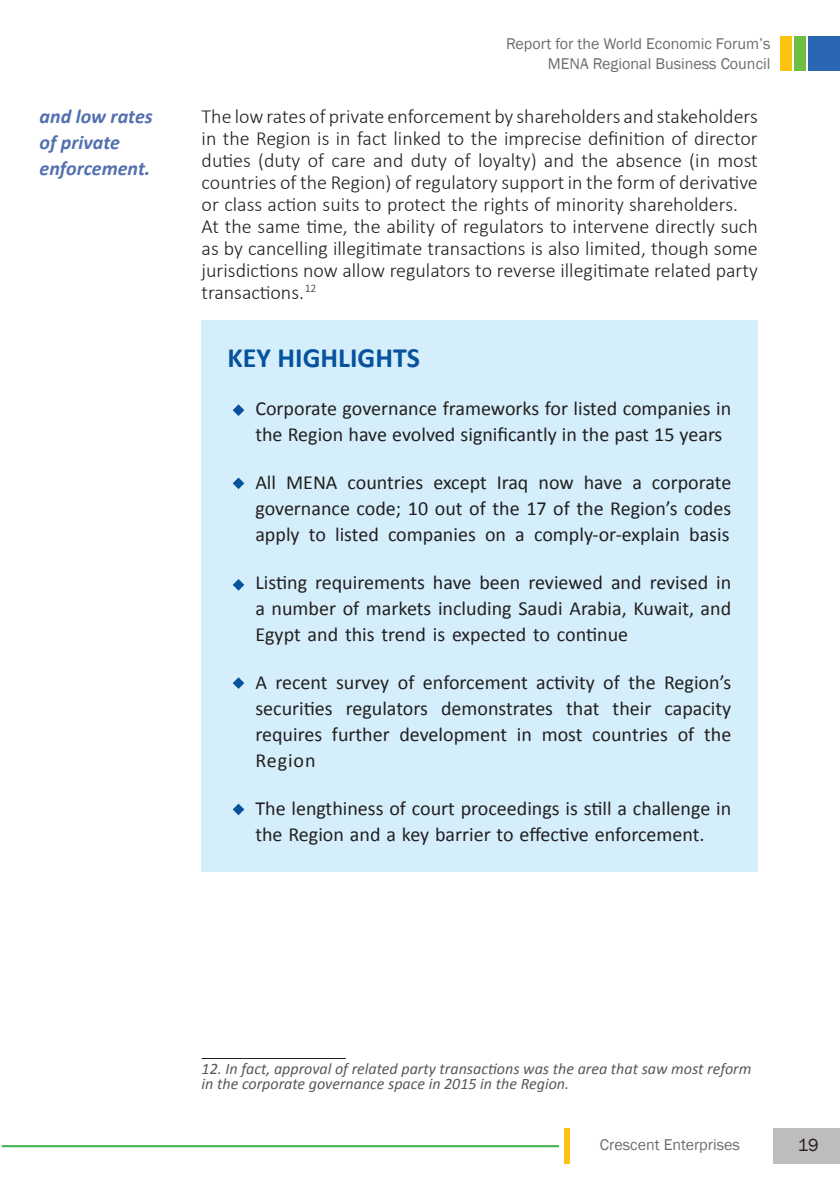
<style>
.page{position:relative;width:840px;height:1191px;background:#fff}
.page>*{position:absolute;margin:0;border:0;box-sizing:border-box;transform-origin:0 0}
.key_highlights{font:700 28px "Calibri";color:#07529c}
.Key_highlight_conten{font:20px/26px "Calibri";color:#231f20;text-align:justify}
.content{font:300 20px/22px "Calibri";color:#231f20;text-align:justify}
.sub_heading{font:italic 700 20px/26px "Calibri";color:#526faf}
.t1{font:18px "Franklin Gothic";color:#231f20}
.Footnote{font:italic 16px/15.2px "Calibri";color:#57585a}
.t2{font:16px/19.2px "Franklin Gothic";color:#6c6d70;text-align:right}
</style>
<div class="page">
<div style="left:772px;top:1128px;width:67px;height:36px;background:#bebcbd"></div>
<div style="left:563px;top:1128px;width:6px;height:36px;background:#fdc110"></div>
<div style="left:808px;top:37px;width:31px;height:34px;background:#2a67b2"></div>
<div style="left:780px;top:37px;width:11px;height:34px;background:#fdc110"></div>
<div style="left:794px;top:37px;width:11px;height:34px;background:#6fbe44"></div>
<hr style="left:2px;top:1145px;width:556px;height:2px;background:#40ae49">
<hr style="left:201px;top:1058px;width:144px;height:1px;background:#231f20">
<div style="left:201px;top:320px;width:556px;height:552px;background:#d4effb"></div>
<svg style="left:232px;top:404px;width:12px;height:12px"></svg>
<svg style="left:232px;top:477px;width:12px;height:12px"></svg>
<svg style="left:232px;top:579px;width:12px;height:11px"></svg>
<svg style="left:232px;top:677px;width:12px;height:12px"></svg>
<svg style="left:232px;top:803px;width:12px;height:12px"></svg>
<p class="sub_heading" style="left:40px;top:103px;width:115px">and low rates of private enforcement.</p>
<p class="t2" style="left:505px;top:35px;width:266px">Report for the World Economic Forum’s<br>MENA Regional Business Council</p>
<p class="content" style="left:201px;top:105px;width:557px">The low rates of private enforcement by shareholders and stakeholders in the Region is in fact linked to the imprecise definition of director duties (duty of care and duty of loyalty) and the absence (in most countries of the Region) of regulatory support in the form of derivative or class action suits to protect the rights of minority shareholders.</p>
<p class="content" style="left:201px;top:215px;width:557px">At the same time, the ability of regulators to intervene directly such as by cancelling illegitimate transactions is also limited, though some jurisdictions now allow regulators to reverse illegitimate related party transactions. <sup>12</sup></p>
<p class="key_highlights" style="left:227px;top:340px;width:194px">KEY HIGHLIGHTS</p>
<p class="Key_highlight_conten" style="left:255px;top:395px;width:477px">Corporate governance frameworks for listed companies in the Region have evolved significantly in the past 15 years</p>
<p class="Key_highlight_conten" style="left:255px;top:469px;width:477px">All MENA countries except Iraq now have a corporate governance code; 10 out of the 17 of the Region’s codes apply to listed companies on a comply-or-explain basis</p>
<p class="Key_highlight_conten" style="left:255px;top:569px;width:477px">Listing requirements have been reviewed and revised in a number of markets including Saudi Arabia, Kuwait, and Egypt and this trend is expected to continue</p>
<p class="Key_highlight_conten" style="left:255px;top:669px;width:477px">A recent survey of enforcement activity of the Region’s securities regulators demonstrates that their capacity requires further development in most countries of the Region</p>
<p class="Key_highlight_conten" style="left:255px;top:795px;width:477px">The lengthiness of court proceedings is still a challenge in the Region and a key barrier to effective enforcement.</p>
<p class="Footnote" style="left:201px;top:1060px;width:551px">12. In fact, approval of related party transactions was the area that saw most reform in the corporate governance space in 2015 in the Region.</p>
<p class="t2" style="left:599px;top:1135px;width:141px">Crescent Enterprises</p>
<p class="t1" style="left:797px;top:1134px;width:22px">19</p>
</div>
